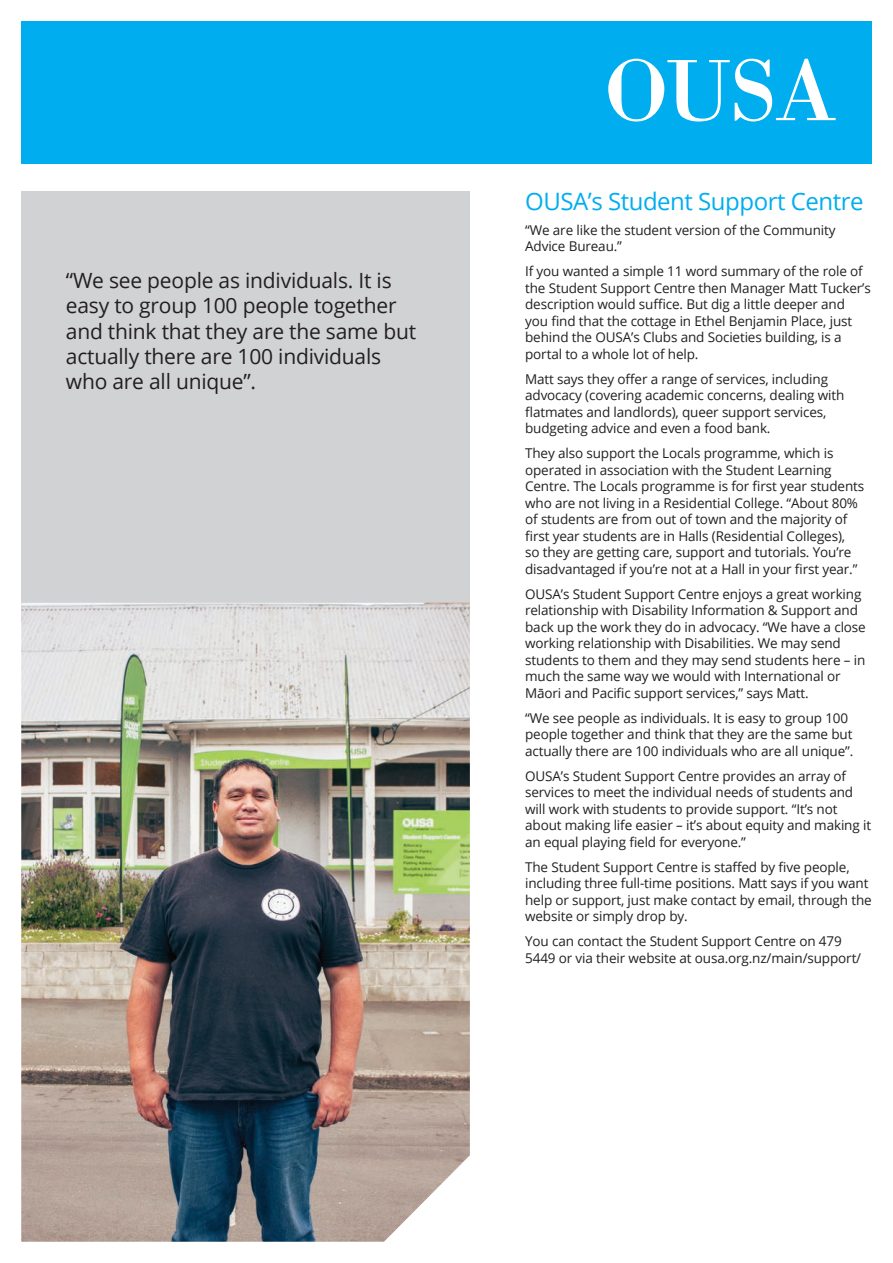
<style>
.page{position:relative;width:893px;height:1263px;background:#fff}
.page>*{position:absolute;margin:0;border:0;box-sizing:border-box;transform-origin:0 0}
.Subject_Header{font:90px "Bodoni Std";color:#fff}
.header_1{font:24px "Open Sans";letter-spacing:-.02em;color:#00aeef}
.t1{font:21px/25.2px "Open Sans";letter-spacing:-.01em;color:#231f20}
.body_text{font:13.5px/16.5px "Open Sans";letter-spacing:-.01em;color:#231f20}
</style>
<div class="page">
<div style="left:21px;top:191px;width:449px;height:428px;background:#d1d2d4"></div>
<img style="left:21px;top:603px;width:449px;height:639px">
<div style="left:21px;top:21px;width:851px;height:143px;background:#00aeef"></div>
<p class="t1" style="left:66px;top:267px;width:352px">“We see people as individuals. It is easy to group 100 people together and think that they are the same but actually there are 100 individuals who are all unique”.</p>
<p class="Subject_Header" style="left:604px;top:36px;width:233px">OUSA</p>
<p class="header_1" style="left:525px;top:185px;width:340px">OUSA’s Student Support Centre</p>
<p class="body_text" style="left:525px;top:221px;width:312px">“We are like the student version of the Community<br>Advice Bureau.”</p>
<p class="body_text" style="left:525px;top:263px;width:347px">If you wanted a simple 11 word summary of the role of the Student Support Centre then Manager Matt Tucker’s description would suffice. But dig a little deeper and you find that the cottage in Ethel Benjamin Place, just behind the OUSA’s Clubs and Societies building, is a portal to a whole lot of help.</p>
<p class="body_text" style="left:525px;top:370px;width:321px">Matt says they offer a range of services, including advocacy (covering academic concerns, dealing with flatmates and landlords), queer support services, budgeting advice and even a food bank.</p>
<p class="body_text" style="left:525px;top:445px;width:341px">They also support the Locals programme, which is operated in association with the Student Learning Centre. The Locals programme is for first year students who are not living in a Residential College. “About 80% of students are from out of town and the majority of first year students are in Halls (Residential Colleges),<br>so they are getting care, support and tutorials. You’re disadvantaged if you’re not at a Hall in your first year.”</p>
<p class="body_text" style="left:525px;top:585px;width:342px">OUSA’s Student Support Centre enjoys a great working relationship with Disability Information &amp; Support and back up the work they do in advocacy. “We have a close working relationship with Disabilities. We may send students to them and they may send students here – in much the same way we would with International or Māori and Pacific support services,” says Matt.</p>
<p class="body_text" style="left:525px;top:709px;width:330px">“We see people as individuals. It is easy to group 100 people together and think that they are the same but actually there are 100 individuals who are all unique”.</p>
<p class="body_text" style="left:525px;top:767px;width:347px">OUSA’s Student Support Centre provides an array of services to meet the individual needs of students and will work with students to provide support. “It’s not about making life easier – it’s about equity and making it an equal playing field for everyone.”</p>
<p class="body_text" style="left:525px;top:858px;width:348px">The Student Support Centre is staffed by five people, including three full-time positions. Matt says if you want help or support, just make contact by email, through the website or simply drop by.</p>
<p class="body_text" style="left:525px;top:933px;width:338px">You can contact the Student Support Centre on 479<br>5449 or via their website at ousa.org.nz/main/support/</p>
</div>
